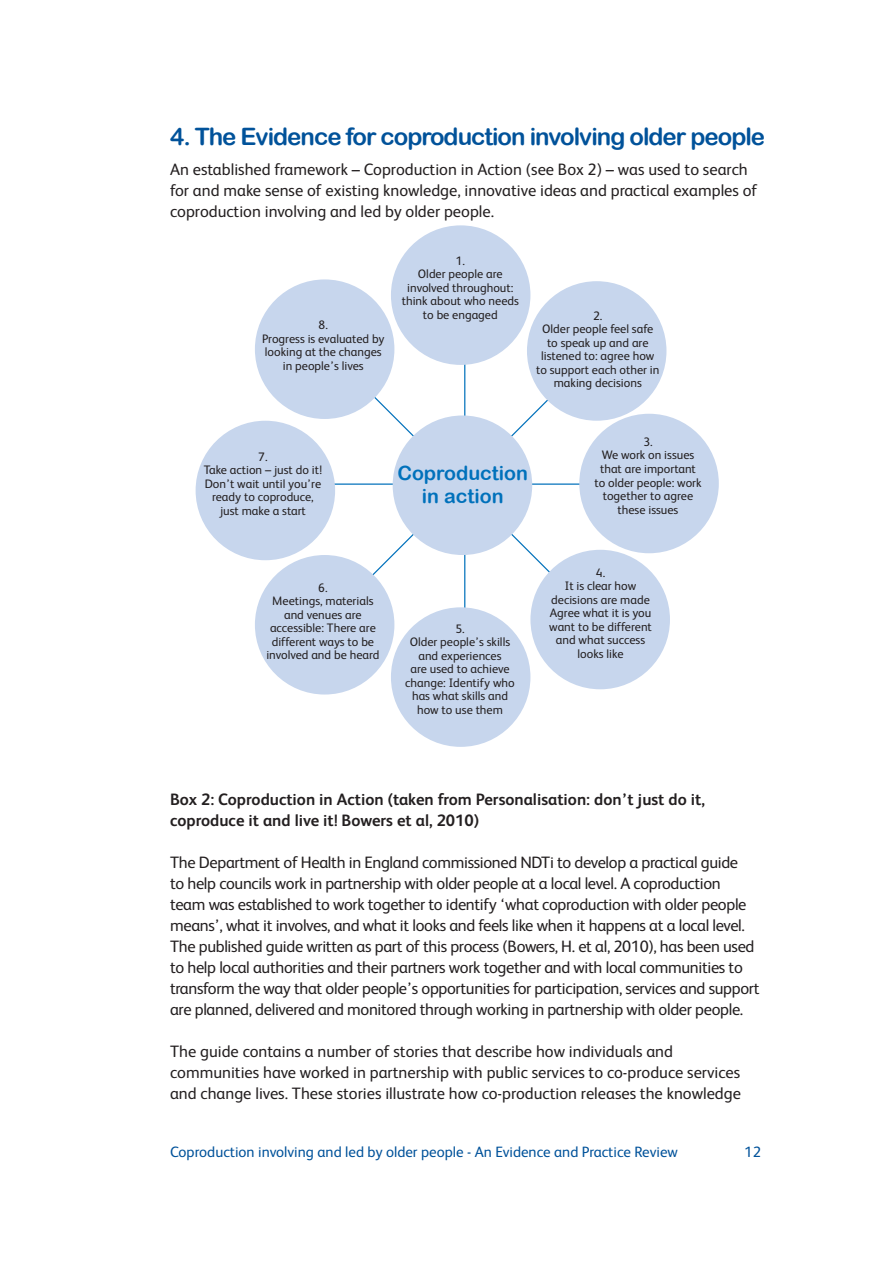
<style>
.page{position:relative;width:893px;height:1263px;background:#fff}
.page>*{position:absolute;margin:0;border:0;box-sizing:border-box;transform-origin:0 0}
.subheader{font:24px "Arial Rounded MT Bold";letter-spacing:-.04em;color:#01529a}
.subheader-2{font:19.65px/22.2px "Arial Rounded MT Bold";color:#0071bb;text-align:center}
.text{font:16.5px/21px "FS Albert";letter-spacing:-.02em;color:#231f20}
.text-2{font:16.5px/21px "FS Albert";color:#231f20}
.text-3{font:700 16.5px/21px "FS Albert";color:#231f20}
.t1{font:15px "FS Albert";color:#01529a}
.circletext{font:12.3px/13.5px "FS Albert";color:#231f20;text-align:center}
</style>
<div class="page">
<div style="left:391px;top:225px;width:139px;height:140px;background:#c7d6ed;border-radius:50%"></div>
<div style="left:579px;top:414px;width:140px;height:139px;background:#c7d6ed;border-radius:50%"></div>
<div style="left:391px;top:607px;width:139px;height:140px;background:#c7d6ed;border-radius:50%"></div>
<div style="left:196px;top:421px;width:139px;height:139px;background:#c7d6ed;border-radius:50%"></div>
<svg style="left:310px;top:353px;width:284px;height:285px"></svg>
<svg style="left:353px;top:376px;width:219px;height:219px"></svg>
<div style="left:393px;top:415px;width:139px;height:140px;background:#c7d6ed;border-radius:50%"></div>
<div style="left:255px;top:555px;width:139px;height:139px;background:#c7d6ed;border-radius:50%"></div>
<div style="left:527px;top:281px;width:139px;height:140px;background:#c7d6ed;border-radius:50%"></div>
<div style="left:530px;top:550px;width:140px;height:139px;background:#c7d6ed;border-radius:50%"></div>
<div style="left:255px;top:279px;width:139px;height:140px;background:#c7d6ed;border-radius:50%"></div>
<p class="subheader" style="left:170px;top:122px;width:597px">4. The Evidence for coproduction involving older people</p>
<p class="text-2" style="left:170px;top:158px;width:589px">An established framework – Coproduction in Action (see Box 2) – was used to search for and make sense of existing knowledge, innovative ideas and practical examples of coproduction involving and led by older people.</p>
<p class="circletext" style="left:319px;top:317px;width:11px">8.</p>
<p class="circletext" style="left:262px;top:331px;width:124px">Progress is evaluated by looking at the changes in people’s lives</p>
<p class="circletext" style="left:456px;top:253px;width:11px">1.</p>
<p class="circletext" style="left:402px;top:266px;width:119px">Older people are involved throughout: think about who needs to be engaged</p>
<p class="circletext" style="left:593px;top:308px;width:11px">2.</p>
<p class="circletext" style="left:536px;top:322px;width:125px">Older people feel safe to speak up and are listened to: agree how to support each other in making decisions</p>
<p class="circletext" style="left:258px;top:449px;width:11px">7.</p>
<p class="circletext" style="left:204px;top:462px;width:120px">Take action – just do it!</p>
<p class="circletext" style="left:205px;top:476px;width:118px">Don’t wait until you’re ready to coproduce, just make a start</p>
<p class="subheader-2" style="left:397px;top:462px;width:132px">Coproduction in action</p>
<p class="circletext" style="left:643px;top:434px;width:11px">3.</p>
<p class="circletext" style="left:594px;top:448px;width:109px">We work on issues that are important to older people: work together to agree these issues</p>
<p class="circletext" style="left:318px;top:580px;width:11px">6.</p>
<p class="circletext" style="left:266px;top:594px;width:115px">Meetings, materials and venues are accessible: There are different ways to be involved and be heard</p>
<p class="circletext" style="left:455px;top:621px;width:11px">5.</p>
<p class="circletext" style="left:405px;top:634px;width:111px">Older people’s skills and experiences<br>are used to achieve change: Identify who has what skills and how to use them</p>
<p class="circletext" style="left:596px;top:565px;width:11px">4.</p>
<p class="circletext" style="left:551px;top:579px;width:100px">It is clear how decisions are made</p>
<p class="circletext" style="left:549px;top:606px;width:104px">Agree what it is you want to be different and what success looks like</p>
<p class="text-3" style="left:170px;top:788px;width:536px">Box 2: Coproduction in Action (taken from Personalisation: don’t just do it, coproduce it and live it! Bowers et al, 2010)</p>
<p class="text" style="left:170px;top:851px;width:591px">The Department of Health in England commissioned NDTi to develop a practical guide<br>to help councils work in partnership with older people at a local level. A coproduction team was established to work together to identify ‘what coproduction with older people means’, what it involves, and what it looks and feels like when it happens at a local level.<br>The published guide written as part of this process (Bowers, H. et al, 2010), has been used to help local authorities and their partners work together and with local communities to transform the way that older people’s opportunities for participation, services and support are planned, delivered and monitored through working in partnership with older people.</p>
<p class="text-2" style="left:170px;top:1040px;width:572px">The guide contains a number of stories that describe how individuals and communities have worked in partnership with public services to co-produce services and change lives. These stories illustrate how co-production releases the knowledge</p>
<p class="t1" style="left:170px;top:1141px;width:509px">Coproduction involving and led by older people - An Evidence and Practice Review</p>
<p class="t1" style="left:745px;top:1141px;width:18px">12</p>
</div>
